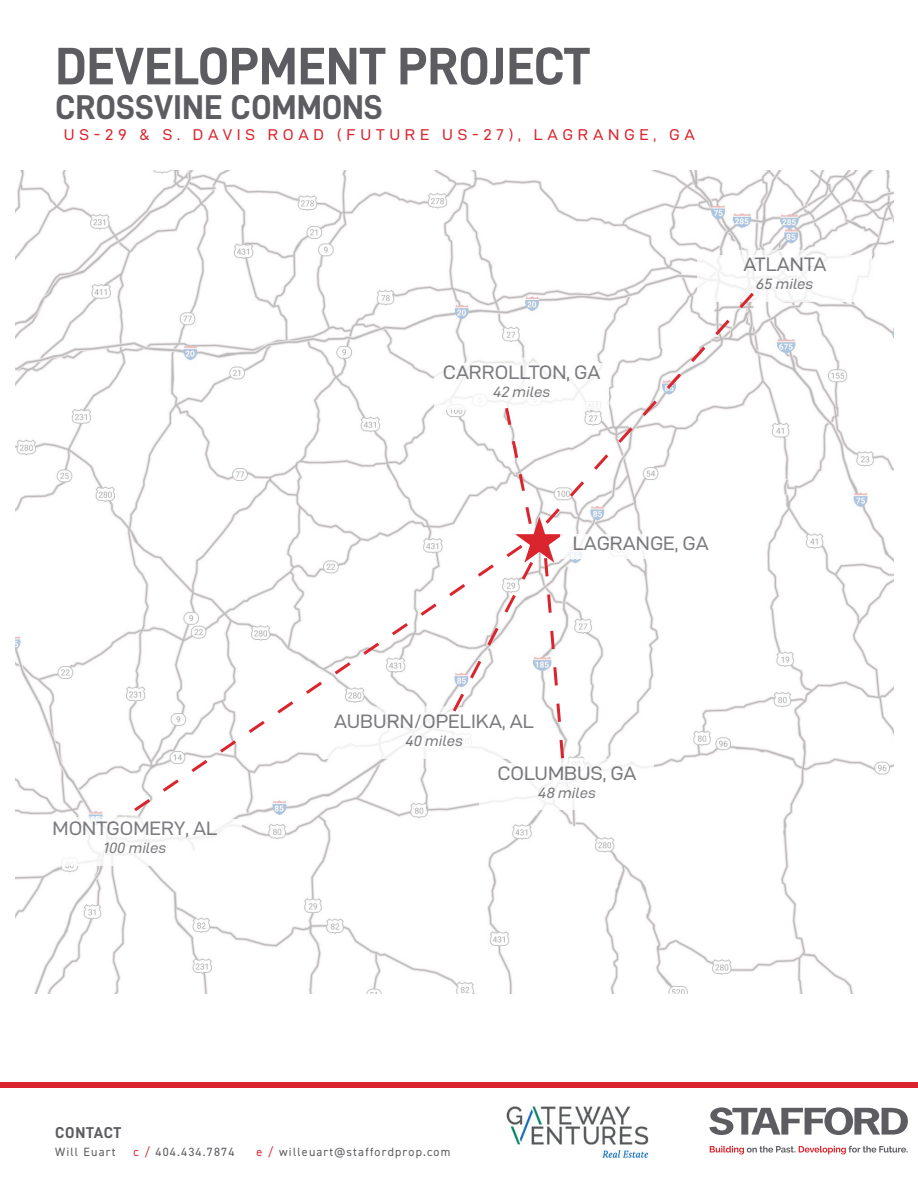
<style>
.page{position:relative;width:918px;height:1188px;background:#fff}
.page>*{position:absolute;margin:0;border:0;box-sizing:border-box;transform-origin:0 0}
.t1{font:52.95px "D DIN Bold";color:#5c5c61}
.t2{font:34.5px "D DIN Bold";color:#5c5c61}
.t3{font:19.5px "D DIN Exp";color:#5c5c61}
.t4{font:15.75px "D DIN Bold";letter-spacing:.03em;color:#5c5c61}
.t5{font:15.6px "D DIN Exp";letter-spacing:.3em;color:#da252e}
.t6{font:15px "D DIN Exp Italic";color:#5c5c61}
.t7{font:12px "DIN2014";letter-spacing:.1em;color:#5c5c61}
.s1{color:#da252e}
</style>
<div class="page">
<div style="left:0;top:1082px;width:918px;height:6px;background:#da252e"></div>
<img style="left:15px;top:171px;width:878px;height:823px">
<svg style="left:723px;top:250px;width:126px;height:46px"></svg>
<div style="left:697px;top:255px;width:175px;height:47px;background:#fff"></div>
<svg style="left:460px;top:357px;width:125px;height:47px"></svg>
<div style="left:434px;top:363px;width:175px;height:46px;background:#fff"></div>
<div style="left:560px;top:534px;width:162px;height:24px;background:#fff"></div>
<div style="left:505px;top:758px;width:126px;height:46px;background:#fff;border-radius:18px"></div>
<div style="left:480px;top:764px;width:174px;height:46px;background:#fff"></div>
<svg style="left:64px;top:816px;width:125px;height:47px"></svg>
<div style="left:28px;top:819px;width:214px;height:47px;background:#fff"></div>
<svg style="left:542px;top:290px;width:215px;height:237px"></svg>
<svg style="left:131px;top:542px;width:395px;height:272px"></svg>
<img style="left:506px;top:1106px;width:143px;height:52px">
<svg style="left:709px;top:1107px;width:199px;height:28px"></svg>
<svg style="left:710px;top:1146px;width:198px;height:8px"></svg>
<svg style="left:450px;top:405px;width:116px;height:356px"></svg>
<h1 class="t1" style="left:55px;top:37px;width:536px">DEVELOPMENT PROJECT</h1>
<h2 class="t2" style="left:55px;top:88px;width:329px">CROSSVINE COMMONS</h2>
<p class="t5" style="left:64px;top:127px;width:633px">US-29 &amp; S. DAVIS ROAD (FUTURE US-27), LAGRANGE, GA</p>
<p class="t3" style="left:443px;top:362px;width:159px">CARROLLTON, GA</p>
<p class="t6" style="left:493px;top:384px;width:59px">42 miles</p>
<p class="t3" style="left:743px;top:254px;width:84px">ATLANTA</p>
<p class="t6" style="left:756px;top:276px;width:59px">65 miles</p>
<p class="t3" style="left:573px;top:533px;width:138px">LAGRANGE, GA</p>
<p class="t3" style="left:53px;top:818px;width:166px">MONTGOMERY, AL</p>
<p class="t6" style="left:104px;top:840px;width:64px">100 miles</p>
<p class="t3" style="left:334px;top:711px;width:202px">AUBURN/OPELIKA, AL</p>
<p class="t6" style="left:405px;top:733px;width:59px">40 miles</p>
<p class="t3" style="left:497px;top:763px;width:141px">COLUMBUS, GA</p>
<p class="t6" style="left:538px;top:785px;width:59px">48 miles</p>
<p class="t4" style="left:55px;top:1124px;width:68px">CONTACT</p>
<p class="t7" style="left:55px;top:1145px;width:62px">Will Euart</p>
<p class="t7" style="left:134px;top:1145px;width:102px"><span class="s1">c /</span> 404.434.7874</p>
<p class="t7" style="left:257px;top:1145px;width:195px"><span class="s1">e /</span> willeuart@staffordprop.com</p>
</div>
